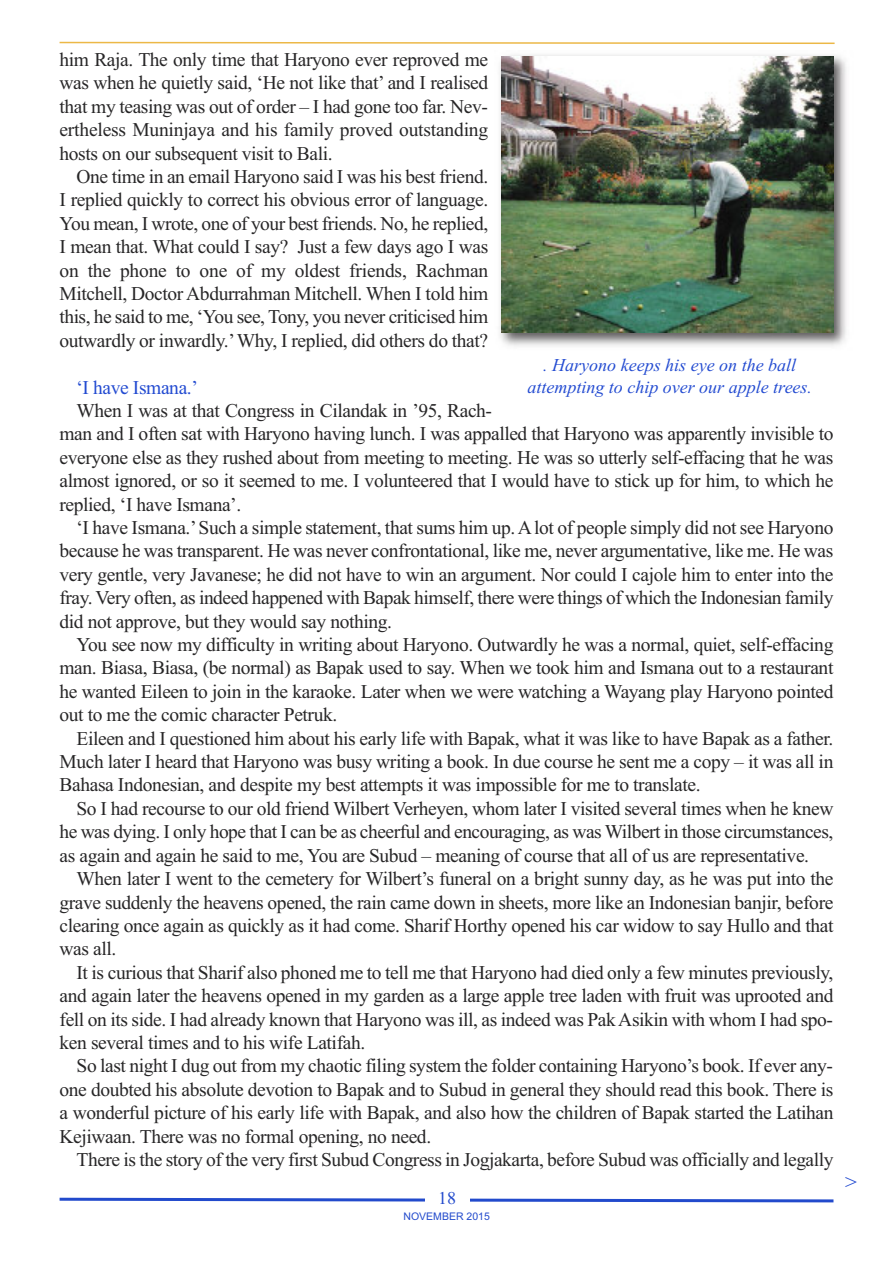
<style>
.page{position:relative;width:893px;height:1263px;background:#fff}
.page>*{position:absolute;margin:0;border:0;box-sizing:border-box;transform-origin:0 0}
.t1{font:italic 21px "Times New Roman";color:#234bd1}
.t2{font:19.5px/23.4px "Times New Roman";letter-spacing:-.02em;color:#272627;text-align:justify}
.t3{font:19.5px "Times New Roman";letter-spacing:-.02em;color:#234bd1}
.t4{font:italic 18px/21.6px "Times New Roman";color:#234bd1;text-align:center}
.t5{font:18px "Times New Roman";color:#224acc}
.t6{font:10.5px "Arial";color:#224acc}
</style>
<div class="page">
<svg style="left:59px;top:1197px;width:775px;height:6px"></svg>
<div style="left:425px;top:1192px;width:44px;height:37px;background:#fff"></div>
<svg style="left:59px;top:41px;width:776px;height:3px"></svg>
<img style="left:499px;top:55px;width:347px;height:291px">
<img style="left:502px;top:57px;width:331px;height:275px">
<p class="t2" style="left:60px;top:48px;width:430px">him Raja. The only time that Haryono ever reproved me was when he quietly said, ‘He not like that’ and I realised that my teasing was out of order – I had gone too far. Nev&shy;ertheless Muninjaya and his family proved outstanding hosts on our subsequent visit to Bali.</p>
<p class="t2" style="left:60px;top:165px;width:430px;text-indent:17px">One time in an email Haryono said I was his best friend.<br>I replied quickly to correct his obvious error of language.<br>You mean, I wrote, one of your best friends. No, he replied, I mean that. What could I say? Just a few days ago I was on the phone to one of my oldest friends, Rachman Mitchell, Doctor Abdurrahman Mitchell. When I told him this, he said to me, ‘You see, Tony, you never criticised him outwardly or inwardly.’Why, I replied, did others do that?</p>
<p class="t3" style="left:77px;top:375px;width:123px">‘I have Ismana.’</p>
<p class="t2" style="left:60px;top:399px;width:775px;text-align:left;text-indent:17px">When I was at that Congress in Cilandak in ’95, Rach-<br>man and I often sat with Haryono having lunch. I was appalled that Haryono was apparently invisible to everyone else as they rushed about from meeting to meeting. He was so utterly self-effacing that he was almost ignored, or so it seemed to me. I volunteered that I would have to stick up for him, to which he replied, ‘I have Ismana’.</p>
<p class="t2" style="left:60px;top:516px;width:775px;text-indent:17px">‘I have Ismana.’Such a simple statement, that sums him up.Alot of people simply did not see Haryono because he was transparent. He was never confrontational, like me, never argumentative, like me. He was very gentle, very Javanese; he did not have to win an argument. Nor could I cajole him to enter into the fray. Very often, as indeed happened with Bapak himself, there were things of which the Indonesian family did not approve, but they would say nothing.</p>
<p class="t2" style="left:60px;top:633px;width:775px;text-indent:17px">You see now my difficulty in writing about Haryono. Outwardly he was a normal, quiet, self-effacing man. Biasa, Biasa, (be normal) as Bapak used to say. When we took him and Ismana out to a restaurant he wanted Eileen to join in the karaoke. Later when we were watching a Wayang play Haryono pointed out to me the comic character Petruk.</p>
<p class="t2" style="left:60px;top:726px;width:775px;text-indent:17px">Eileen and I questioned him about his early life with Bapak, what it was like to have Bapak as a father.<br>Much later I heard that Haryono was busy writing a book. In due course he sent me a copy – it was all in Bahasa Indonesian, and despite my best attempts it was impossible for me to translate.</p>
<p class="t2" style="left:59px;top:796px;width:775px;text-indent:17px">So I had recourse to our old friend Wilbert Verheyen, whom later I visited several times when he knew he was dying. I only hope that I can be as cheerful and encouraging, as was Wilbert in those circumstances, as again and again he said to me, You are Subud – meaning of course that all of us are representative.</p>
<p class="t2" style="left:59px;top:867px;width:775px;text-indent:17px">When later I went to the cemetery for Wilbert’s funeral on a bright sunny day, as he was put into the grave suddenly the heavens opened, the rain came down in sheets, more like an Indonesian banjir, before clearing once again as quickly as it had come. Sharif Horthy opened his car widow to say Hullo and that was all.</p>
<p class="t2" style="left:60px;top:960px;width:775px;text-indent:17px">It is curious that Sharif also phoned me to tell me that Haryono had died only a few minutes previously, and again later the heavens opened in my garden as a large apple tree laden with fruit was uprooted and fell on its side. I had already known that Haryono was ill, as indeed was PakAsikin with whom I had spo&shy;ken several times and to his wife Latifah.</p>
<p class="t2" style="left:60px;top:1054px;width:775px;text-indent:17px">So last night I dug out from my chaotic filing system the folder containing Haryono’s book. If ever any&shy;one doubted his absolute devotion to Bapak and to Subud in general they should read this book. There is a wonderful picture of his early life with Bapak, and also how the children of Bapak started the Latihan Kejiwaan. There was no formal opening, no need.</p>
<p class="t2" style="left:77px;top:1147px;width:758px">There is the story of the very first Subud Congress in Jogjakarta, before Subud was officially and legally</p>
<p class="t4" style="left:527px;top:354px;width:286px">. Haryono keeps his eye on the ball attempting to chip over our apple trees.</p>
<p class="t5" style="left:438px;top:1188px;width:19px">18</p>
<p class="t6" style="left:404px;top:1210px;width:88px">NOVEMBER 2015</p>
<p class="t1" style="left:845px;top:1170px;width:16px">&gt;</p>
</div>
